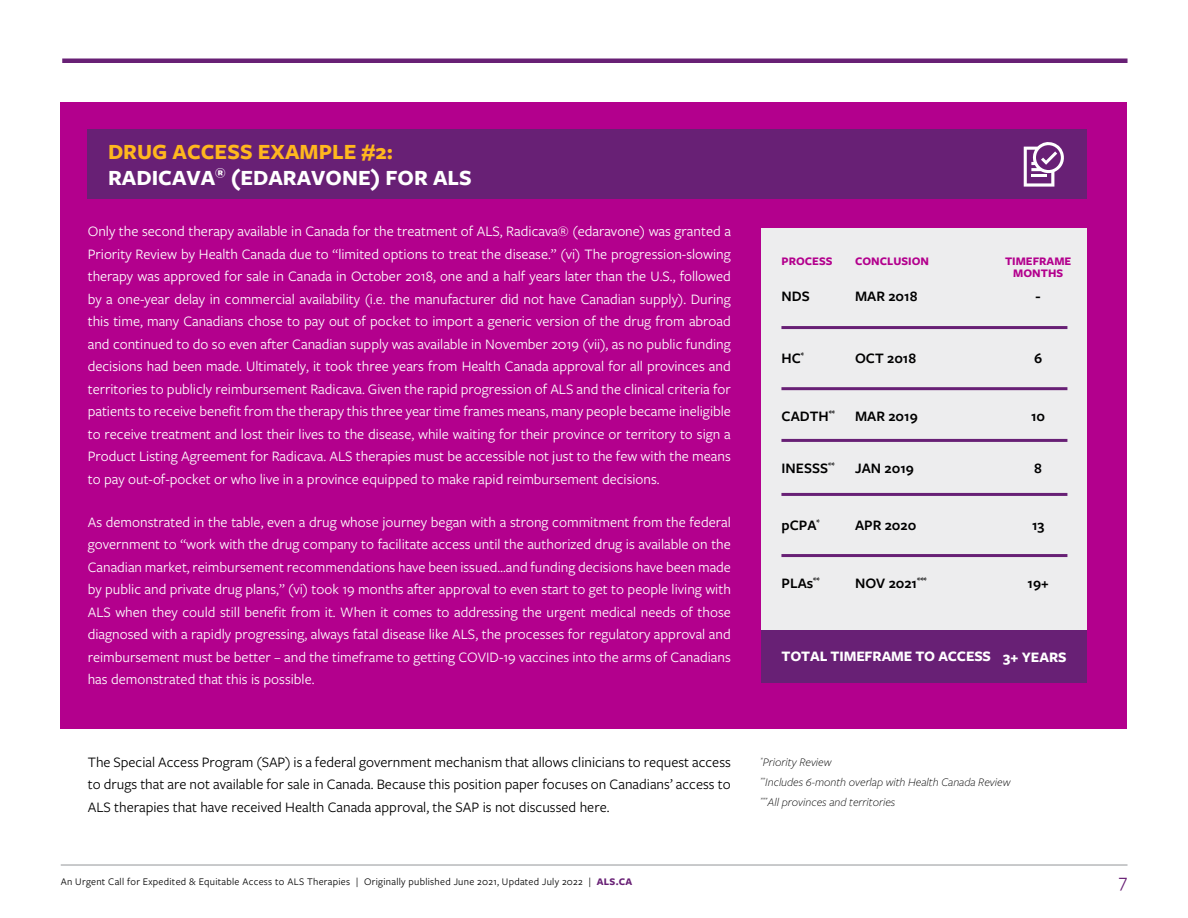
<style>
.page{position:relative;width:1188px;height:918px;background:#fff}
.page>*{position:absolute;margin:0;border:0;box-sizing:border-box;transform-origin:0 0}
.t1{font:700 22.5px/25.5px "Freight Sans Pro";color:#fff}
.t2{font:19.5px "Freight Sans Pro";color:#682075}
.t3{font:15px/22.5px "Freight Sans Pro";color:#fff;text-align:justify}
.t4{font:15px/22.5px "Freight Sans Pro";color:#000;text-align:justify}
.t5{font:600 15px "Freight Sans Pro";color:#000}
.t6{font:700 15px "Freight Sans Pro";letter-spacing:-.01em;color:#fff}
.t7{font:italic 300 12px/20.2px "Freight Sans Pro";color:#000}
.t8{font:700 12px/12.8px "Freight Sans Pro";color:#b3008d;text-align:center}
.t9{font:10.5px "Freight Sans Pro";letter-spacing:.025em;color:#000}
.s1{color:#ffb71e}
.s2{font-weight:700;color:#682075}
</style>
<div class="page">
<hr style="left:61px;top:865px;width:1067px;height:1px;background:#939598">
<div style="left:62px;top:58px;width:1066px;height:5px;background:#682075"></div>
<div style="left:61px;top:102px;width:1066px;height:627px;background:#b3008d"></div>
<div style="left:88px;top:129px;width:999px;height:70px;background:#682075"></div>
<div style="left:762px;top:228px;width:325px;height:455px;background:#ededee"></div>
<div style="left:761px;top:630px;width:326px;height:53px;background:#682075"></div>
<hr style="left:781px;top:326px;width:286px;height:3px;background:#682075">
<hr style="left:781px;top:493px;width:286px;height:3px;background:#682075">
<hr style="left:781px;top:387px;width:286px;height:3px;background:#682075">
<hr style="left:781px;top:554px;width:286px;height:3px;background:#682075">
<hr style="left:781px;top:439px;width:286px;height:3px;background:#682075">
<svg style="left:1024px;top:142px;width:40px;height:45px"></svg>
<h1 class="t1" style="left:108px;top:138px;width:365px"><span class="s1">DRUG ACCESS EXAMPLE #2:<br></span>RADICAVA<sup>®</sup> (EDARAVONE) FOR ALS</h1>
<p class="t3" style="left:88px;top:220px;width:645px">Only the second therapy available in Canada for the treatment of ALS, Radicava® (edaravone) was granted a Priority Review by Health Canada due to “limited options to treat the disease.” (vi) The progression-slowing therapy was approved for sale in Canada in October 2018, one and a half years later than the U.S., followed by a one-year delay in commercial availability (i.e. the manufacturer did not have Canadian supply). During this time, many Canadians chose to pay out of pocket to import a generic version of the drug from abroad and continued to do so even after Canadian supply was available in November 2019 (vii), as no public funding decisions had been made. Ultimately, it took three years from Health Canada approval for all provinces and territories to publicly reimbursement Radicava. Given the rapid progression of ALS and the clinical criteria for patients to receive benefit from the therapy this three year time frames means, many people became ineligible to receive treatment and lost their lives to the disease, while waiting for their province or territory to sign a Product Listing Agreement for Radicava. ALS therapies must be accessible not just to the few with the means to pay out-of-pocket or who live in a province equipped to make rapid reimbursement decisions.</p>
<p class="t3" style="left:88px;top:510px;width:645px">As demonstrated in the table, even a drug whose journey began with a strong commitment from the federal government to “work with the drug company to facilitate access until the authorized drug is available on the Canadian market, reimbursement recommendations have been issued…and funding decisions have been made by public and private drug plans,” (vi) took 19 months after approval to even start to get to people living with ALS when they could still benefit from it. When it comes to addressing the urgent medical needs of those diagnosed with a rapidly progressing, always fatal disease like ALS, the processes for regulatory approval and reimbursement must be better – and the timeframe to getting COVID-19 vaccines into the arms of Canadians has demonstrated that this is possible.</p>
<p class="t4" style="left:88px;top:750px;width:645px">The Special Access Program (SAP) is a federal government mechanism that allows clinicians to request access to drugs that are not available for sale in Canada. Because this position paper focuses on Canadians’ access to ALS therapies that have received Health Canada approval, the SAP is not discussed here.</p>
<p class="t8" style="left:782px;top:254px;width:52px">PROCESS</p>
<p class="t8" style="left:855px;top:254px;width:75px">CONCLUSION</p>
<p class="t8" style="left:1005px;top:254px;width:68px">TIMEFRAME<br>MONTHS</p>
<p class="t5" style="left:782px;top:286px;width:30px">NDS</p>
<p class="t5" style="left:855px;top:286px;width:64px">MAR 2018</p>
<p class="t5" style="left:1036px;top:286px;width:7px">-</p>
<p class="t5" style="left:782px;top:348px;width:24px">HC<sup>*</sup></p>
<p class="t5" style="left:855px;top:348px;width:63px">OCT 2018</p>
<p class="t5" style="left:1034px;top:348px;width:10px">6</p>
<p class="t5" style="left:782px;top:406px;width:55px">CADTH<sup>**</sup></p>
<p class="t5" style="left:855px;top:406px;width:64px">MAR 2019</p>
<p class="t5" style="left:1031px;top:406px;width:16px">10</p>
<p class="t5" style="left:782px;top:458px;width:55px">INESSS<sup>**</sup></p>
<p class="t5" style="left:855px;top:458px;width:60px">JAN 2019</p>
<p class="t5" style="left:1034px;top:458px;width:9px">8</p>
<p class="t5" style="left:782px;top:515px;width:40px">pCPA<sup>*</sup></p>
<p class="t5" style="left:855px;top:515px;width:63px">APR 2020</p>
<p class="t5" style="left:1032px;top:515px;width:14px">13</p>
<p class="t5" style="left:782px;top:573px;width:40px">PLAs<sup>**</sup></p>
<p class="t5" style="left:855px;top:573px;width:73px">NOV 2021<sup>***</sup></p>
<p class="t5" style="left:1028px;top:573px;width:23px">19+</p>
<p class="t6" style="left:782px;top:646px;width:287px">TOTAL TIMEFRAME TO ACCESS 3+ YEARS</p>
<p class="t7" style="left:761px;top:751px;width:251px"><sup>*</sup>Priority Review<br><sup>**</sup>Includes 6-month overlap with Health Canada Review <sup>***</sup>All provinces and territories</p>
<p class="t9" style="left:61px;top:875px;width:573px">An Urgent Call for Expedited &amp; Equitable Access to ALS Therapies | Originally published June 2021, Updated July 2022 | <span class="s2">ALS.CA</span></p>
<h2 class="t2" style="left:1119px;top:868px;width:10px">7</h2>
</div>
